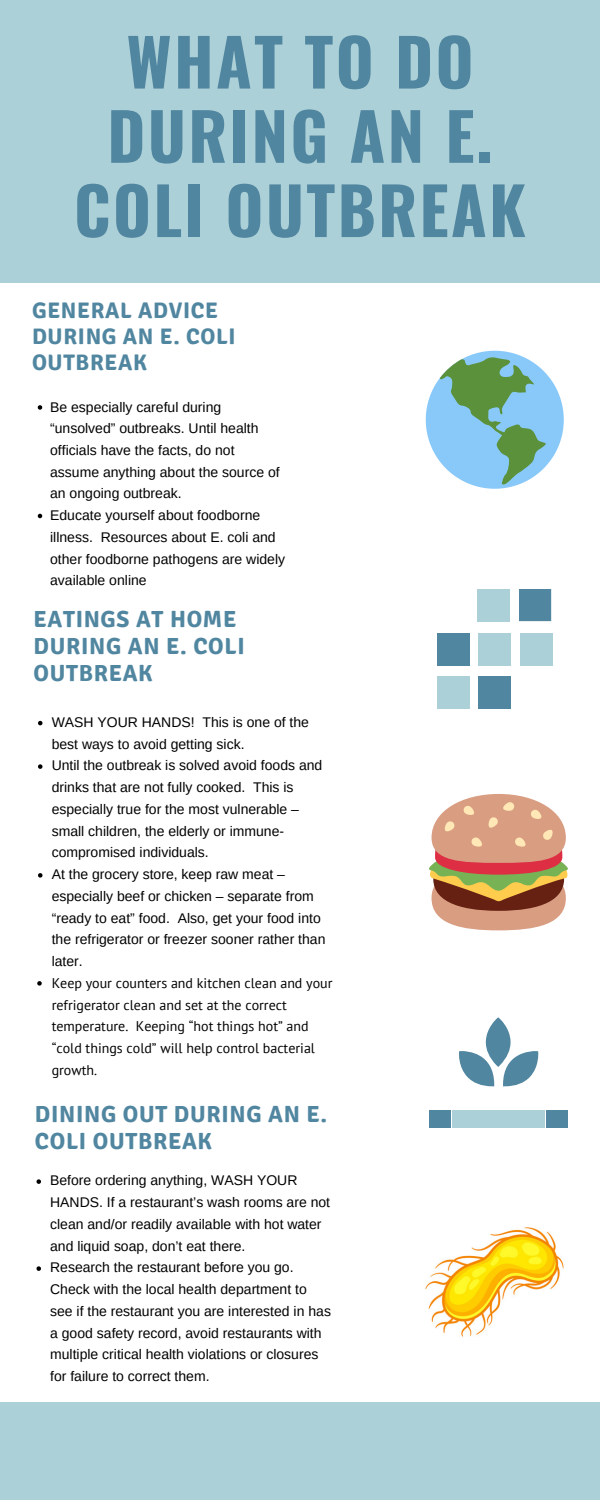
<style>
.page{position:relative;width:600px;height:1500px;background:#acd0d7}
.page>*{position:absolute;margin:0;border:0;box-sizing:border-box;transform-origin:0 0}
.t1{font:700 65px/74.2px "Oswald";letter-spacing:.035em;color:#5186a0;text-align:center}
.t2{font:700 23.3px/27px "Signika";letter-spacing:.03em;color:#5186a0}
.t3{font:700 22.4px/26.2px "Signika";letter-spacing:.03em;color:#5186a0}
.t4{font:14px/21.8px "Arimo";color:#000}
.t5{font:14px/21.8px "PT Sans";color:#000}
</style>
<div class="page">
<div style="left:0;top:284px;width:600px;height:1118px;background:#fff"></div>
<svg style="left:38px;top:405px;width:4px;height:5px"></svg>
<svg style="left:38px;top:514px;width:4px;height:4px"></svg>
<div style="left:437px;top:633px;width:32px;height:33px;background:#5186a0"></div>
<div style="left:477px;top:589px;width:33px;height:32px;background:#acd0d7"></div>
<div style="left:479px;top:633px;width:32px;height:33px;background:#acd0d7"></div>
<div style="left:519px;top:589px;width:32px;height:32px;background:#5186a0"></div>
<div style="left:520px;top:633px;width:33px;height:33px;background:#acd0d7"></div>
<div style="left:437px;top:676px;width:32px;height:33px;background:#acd0d7"></div>
<div style="left:479px;top:676px;width:32px;height:33px;background:#5186a0"></div>
<svg style="left:38px;top:721px;width:4px;height:4px"></svg>
<svg style="left:38px;top:764px;width:4px;height:5px"></svg>
<svg style="left:38px;top:873px;width:4px;height:5px"></svg>
<svg style="left:37px;top:981px;width:5px;height:5px"></svg>
<svg style="left:37px;top:1179px;width:4px;height:5px"></svg>
<svg style="left:37px;top:1266px;width:4px;height:5px"></svg>
<div style="left:430px;top:1110px;width:20px;height:18px;background:#5186a0"></div>
<div style="left:453px;top:1110px;width:92px;height:18px;background:#acd0d7"></div>
<div style="left:547px;top:1110px;width:21px;height:18px;background:#5186a0"></div>
<svg style="left:459px;top:1017px;width:79px;height:69px"></svg>
<svg style="left:426px;top:351px;width:138px;height:138px"></svg>
<svg style="left:429px;top:794px;width:139px;height:136px;background:#ce9b7d"></svg>
<img style="left:425px;top:1227px;width:139px;height:110px">
<h1 class="t1" style="left:74px;top:22px;width:453px">WHAT TO DO<br>DURING AN E.<br>COLI OUTBREAK</h1>
<h3 class="t3" style="left:32px;top:298px;width:205px">GENERAL ADVICE<br>DURING AN E. COLI<br>OUTBREAK</h3>
<p class="t4" style="left:50px;top:396px;width:236px">Be especially careful during “unsolved” outbreaks. Until health officials have the facts, do not assume anything about the source of an ongoing outbreak.<br>Educate yourself about foodborne illness. Resources about E. coli and other foodborne pathogens are widely available online</p>
<h2 class="t2" style="left:33px;top:606px;width:213px">EATINGS AT HOME<br>DURING AN E. COLI<br>OUTBREAK</h2>
<p class="t4" style="left:52px;top:711px;width:275px">WASH YOUR HANDS! This is one of the best ways to avoid getting sick.<br>Until the outbreak is solved avoid foods and drinks that are not fully cooked. This is especially true for the most vulnerable – small children, the elderly or immune&shy;compromised individuals.<br>At the grocery store, keep raw meat – especially beef or chicken – separate from “ready to eat” food. Also, get your food into the refrigerator or freezer sooner rather than later.</p>
<p class="t5" style="left:52px;top:972px;width:282px">Keep your counters and kitchen clean and your refrigerator clean and set at the correct temperature. Keeping “hot things hot” and “cold things cold” will help control bacterial growth.</p>
<h2 class="t2" style="left:35px;top:1101px;width:294px">DINING OUT DURING AN E.<br>COLI OUTBREAK</h2>
<p class="t4" style="left:50px;top:1170px;width:282px">Before ordering anything, WASH YOUR HANDS. If a restaurant’s wash rooms are not clean and/or readily available with hot water and liquid soap, don’t eat there.<br>Research the restaurant before you go.<br>Check with the local health department to see if the restaurant you are interested in has a good safety record, avoid restaurants with multiple critical health violations or closures for failure to correct them.</p>
</div>
